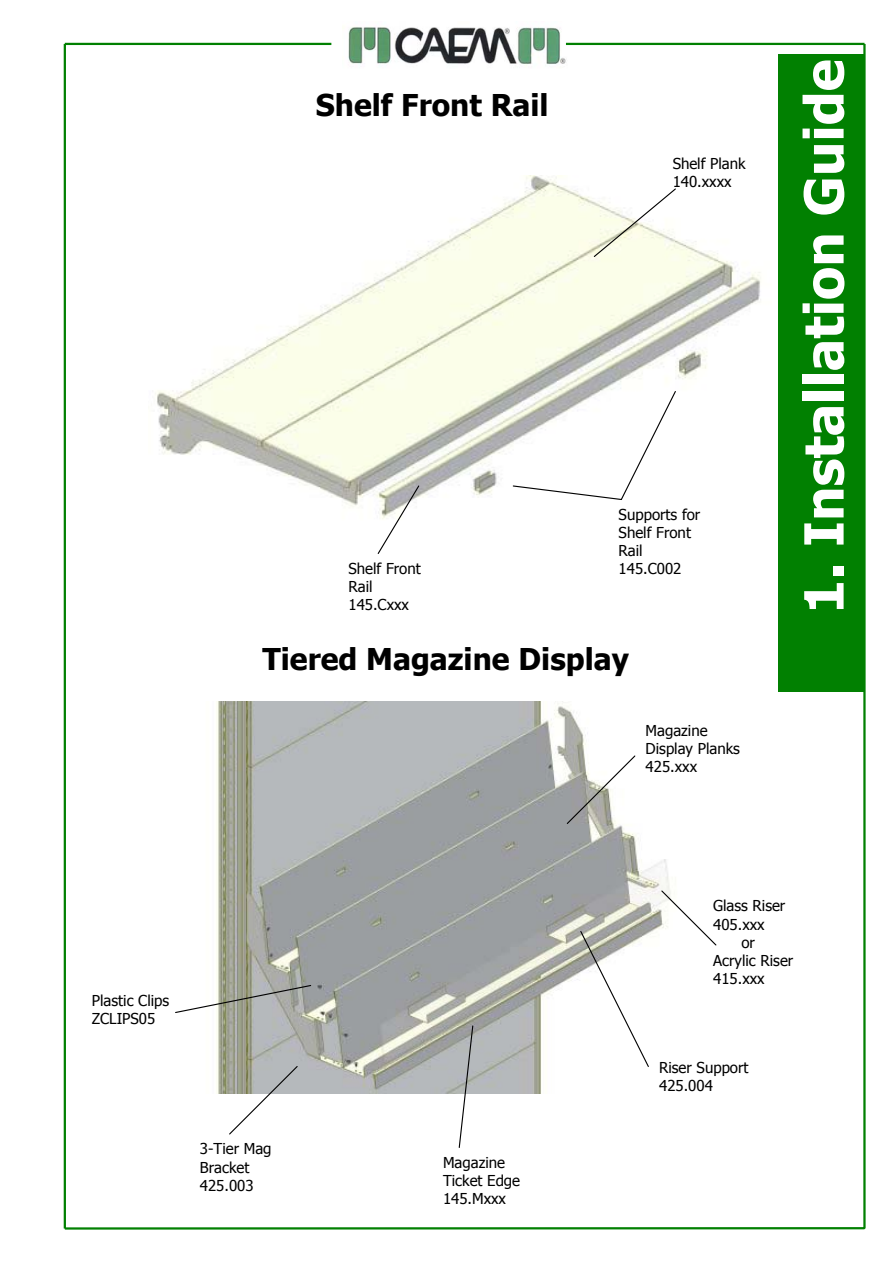
<style>
.page{position:relative;width:893px;height:1263px;background:#fff}
.page>*{position:absolute;margin:0;border:0;box-sizing:border-box;transform-origin:0 0}
.t1{font:700 54px "Tahoma";color:#fff}
.t2{font:700 30px "Tahoma";color:#000}
.t3{font:15px/18px "Tahoma";color:#000}
</style>
<div class="page">
<div style="left:778px;top:54px;width:86px;height:638px;background:#018001"></div>
<img style="left:348px;top:27px;width:223px;height:38px">
<hr style="left:65px;top:43px;width:266px;height:2px;background:#018001">
<hr style="left:566px;top:43px;width:298px;height:2px;background:#018001">
<hr style="left:64px;top:44px;width:2px;height:1184px;background:#018001">
<hr style="left:863px;top:44px;width:2px;height:1184px;background:#018001">
<hr style="left:65px;top:1227px;width:799px;height:3px;background:#018001">
<img style="left:155px;top:175px;width:606px;height:332px">
<img style="left:216px;top:702px;width:454px;height:391px">
<svg style="left:376px;top:187px;width:301px;height:367px"></svg>
<svg style="left:512px;top:485px;width:110px;height:16px"></svg>
<svg style="left:228px;top:754px;width:408px;height:394px"></svg>
<svg style="left:175px;top:889px;width:542px;height:179px"></svg>
<h2 class="t2" style="left:316px;top:86px;width:234px">Shelf Front Rail</h2>
<p class="t3" style="left:672px;top:154px;width:74px">Shelf Plank<br>140.xxxx</p>
<p class="t3" style="left:348px;top:559px;width:74px">Shelf Front<br>Rail<br>145.Cxxx</p>
<p class="t3" style="left:618px;top:505px;width:83px">Supports for<br>Shelf Front<br>Rail<br>145.C002</p>
<h2 class="t2" style="left:262px;top:640px;width:368px">Tiered Magazine Display</h2>
<p class="t3" style="left:645px;top:721px;width:96px">Magazine<br>Display Planks<br>425.xxx</p>
<h1 class="t1" style="left:789px;top:614px;width:556px;rotate:-90deg">1. Installation Guide</h1>
<p class="t3" style="left:92px;top:991px;width:79px">Plastic Clips<br>ZCLIPS05</p>
<p class="t3" style="left:200px;top:1139px;width:73px">3-Tier Mag<br>Bracket<br>425.003</p>
<p class="t3" style="left:443px;top:1153px;width:79px">Magazine<br>Ticket Edge<br>145.Mxxx</p>
<p class="t3" style="left:713px;top:896px;width:74px">Glass Riser</p>
<p class="t3" style="left:713px;top:915px;width:53px">405.xxx</p>
<p class="t3" style="left:741px;top:933px;width:15px">or</p>
<p class="t3" style="left:713px;top:951px;width:82px">Acrylic Riser</p>
<p class="t3" style="left:713px;top:969px;width:53px">415.xxx</p>
<p class="t3" style="left:659px;top:1058px;width:91px">Riser Support<br>425.004</p>
</div>
